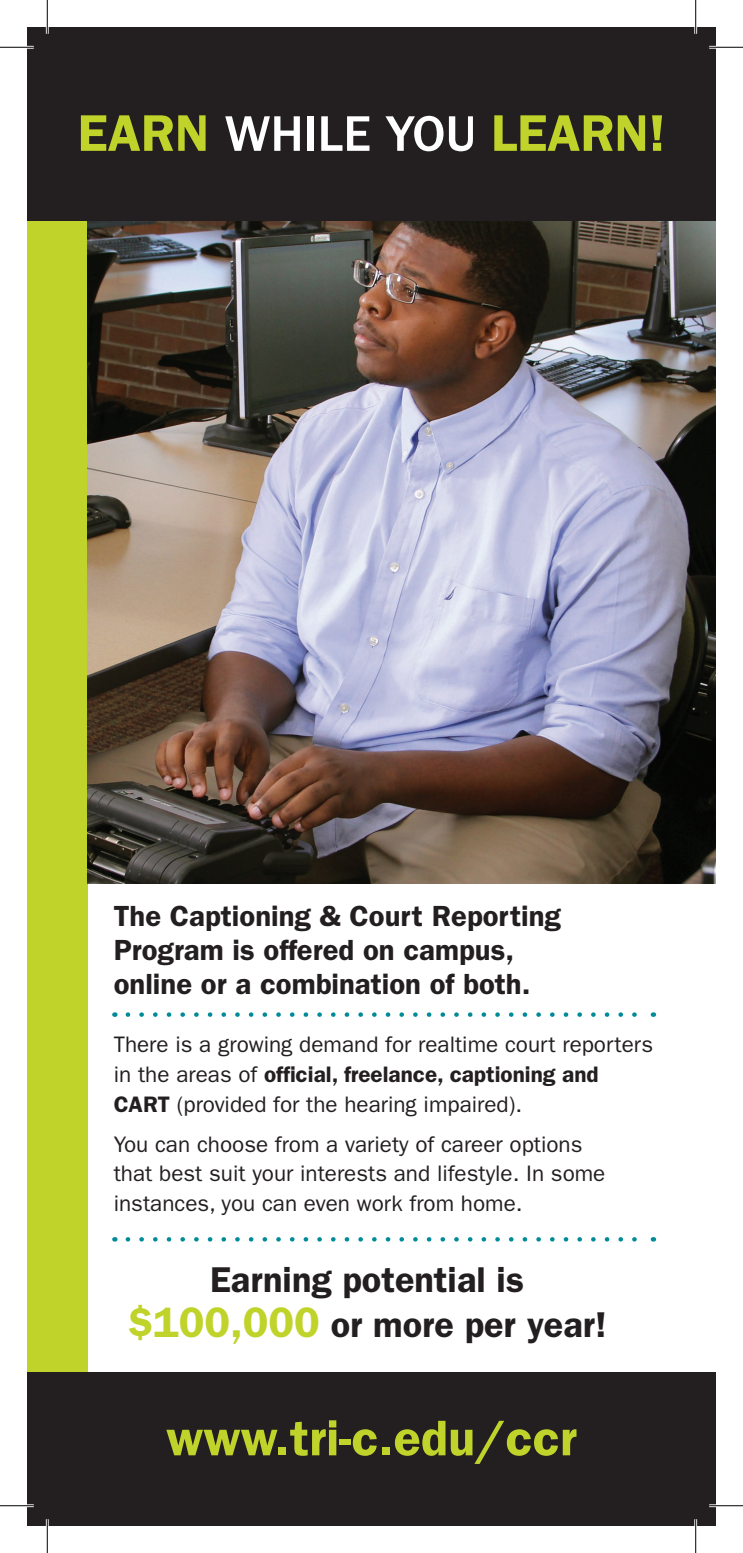
<style>
.page{position:relative;width:743px;height:1553px;background:#fff}
.page>*{position:absolute;margin:0;border:0;box-sizing:border-box;transform-origin:0 0}
.t1{font:600 51.75px "ITC Franklin Gothic Std";color:#c0d32b}
.t2{font:600 50.4px "ITC Franklin Gothic Std";color:#c0d32b}
.t3{font:600 36px/45px "ITC Franklin Gothic Std";color:#231f20;text-align:center}
.t4{font:600 29.25px/33.8px "ITC Franklin Gothic Std";color:#231f20}
.t5{font:22.5px/29.7px "ITC Franklin Gothic Std";color:#231f20}
.s1{font-weight:500;color:#fff}
.s2{font-weight:600}
.s3{font-size:42.75px;color:#c0d32b}
</style>
<div class="page">
<div style="left:27px;top:27px;width:61px;height:1499px;background:#c0d32b"></div>
<svg style="left:128px;top:1012px;width:509px;height:5px"></svg>
<svg style="left:128px;top:1237px;width:509px;height:4px"></svg>
<img style="left:88px;top:221px;width:627px;height:662px">
<div style="left:27px;top:1372px;width:689px;height:154px;background:#231f20"></div>
<div style="left:27px;top:27px;width:689px;height:194px;background:#231f20"></div>
<hr style="left:0;top:46px;width:34px;height:3px;background:#fff">
<hr style="left:709px;top:46px;width:33px;height:3px;background:#fff">
<hr style="left:0;top:1504px;width:34px;height:3px;background:#fff">
<hr style="left:709px;top:1504px;width:33px;height:3px;background:#fff">
<hr style="left:46px;top:0;width:3px;height:34px;background:#fff">
<hr style="left:46px;top:1519px;width:3px;height:33px;background:#fff">
<hr style="left:694px;top:0;width:3px;height:34px;background:#fff">
<hr style="left:694px;top:1519px;width:3px;height:33px;background:#fff">
<hr style="left:0;top:47px;width:34px;height:1px;background:#000">
<hr style="left:709px;top:47px;width:33px;height:1px;background:#000">
<hr style="left:0;top:1505px;width:34px;height:1px;background:#000">
<hr style="left:709px;top:1505px;width:33px;height:1px;background:#000">
<hr style="left:47px;top:0;width:1px;height:34px;background:#000">
<hr style="left:47px;top:1519px;width:1px;height:33px;background:#000">
<hr style="left:695px;top:0;width:1px;height:34px;background:#000">
<hr style="left:695px;top:1519px;width:1px;height:33px;background:#000">
<p class="t1" style="left:78px;top:102px;width:589px">EARN <span class="s1">WHILE YOU</span> LEARN!</p>
<p class="t4" style="left:114px;top:899px;width:448px">The Captioning &amp; Court Reporting</p>
<p class="t4" style="left:114px;top:933px;width:418px">Program is offered on campus, online or a combination of both.</p>
<p class="t5" style="left:114px;top:1029px;width:540px">There is a growing demand for realtime court reporters in the areas of <span class="s2">official, freelance, captioning and<br>CART</span> (provided for the hearing impaired).</p>
<p class="t5" style="left:114px;top:1129px;width:493px">You can choose from a variety of career options that best suit your interests and lifestyle. In some instances, you can even work from home.</p>
<p class="t3" style="left:127px;top:1257px;width:480px">Earning potential is <span class="s3">$100,000</span> or more per year!</p>
<p class="t2" style="left:166px;top:1408px;width:412px">www.tri-c.edu/ccr</p>
</div>
